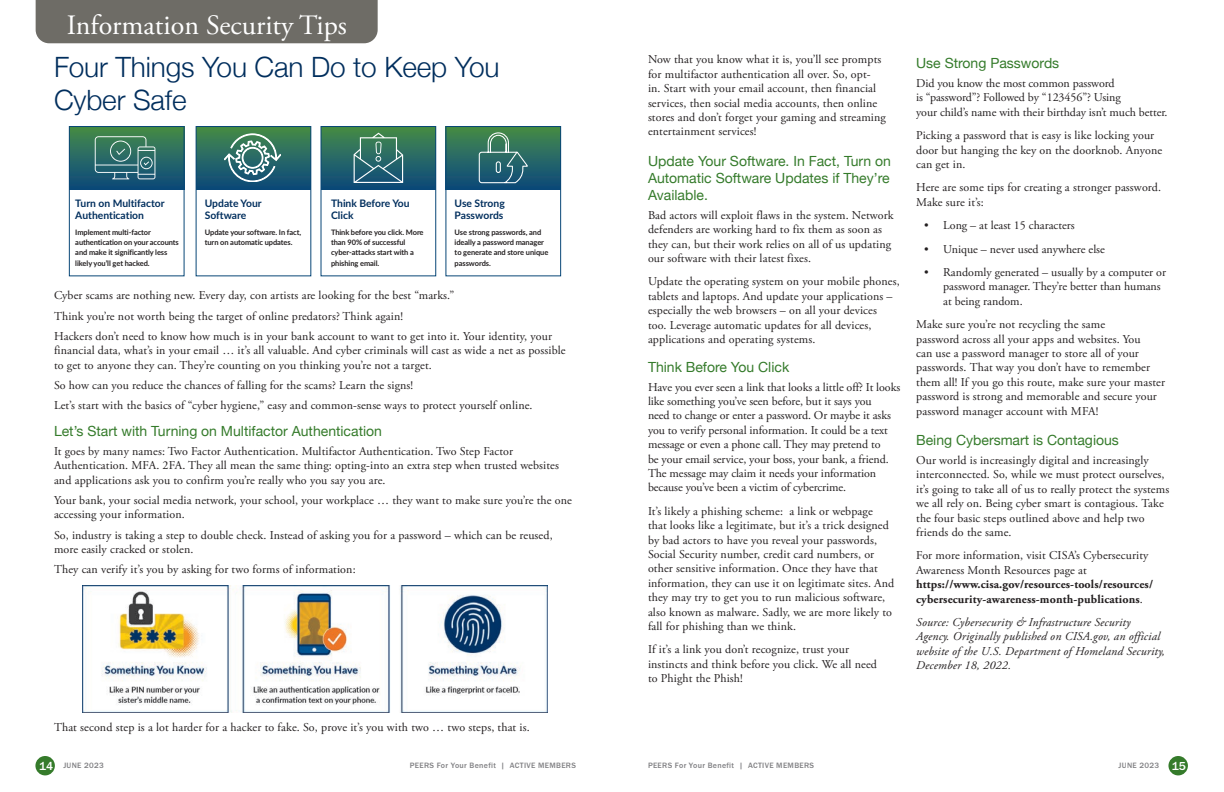
<style>
.page{position:relative;width:1224px;height:792px;background:#fff}
.page>*{position:absolute;margin:0;border:0;box-sizing:border-box;transform-origin:0 0}
.Header1{font:300 28px/33.6px "Helvetica Neue";letter-spacing:-.005em;color:#002e5d}
.t1{font:28px "Adobe Garamond Pro";color:#fff}
.Subheader_2{font:14px/17px "Helvetica Neue";color:#357b2b;text-align:justify}
.Body_PP{font:12px/14.4px "Adobe Garamond Pro";letter-spacing:.01em;color:#231f20}
.Body_PP-2{font:700 12px/14.4px "Adobe Garamond Pro";letter-spacing:.01em;color:#231f20}
.Body_PP-3{font:italic 12px/14.4px "Adobe Garamond Pro";letter-spacing:.015em;color:#231f20}
.t2{font:700 10.3px/12.4px "Lato";color:#002e5d}
.t3{font:500 8px "Franklin Gothic URW";letter-spacing:.04em;color:#808083}
.t4{font:700 7.5px/10.3px "Lato";letter-spacing:-.01em;color:#231f20}
.s1{font-weight:400}
.s2{font-size:12px;color:#fff}
</style>
<div class="page">
<div style="left:35px;top:756px;width:20px;height:19px;background:#357b2b;border-radius:50%"></div>
<div style="left:1168px;top:756px;width:20px;height:19px;background:#357b2b;border-radius:50%"></div>
<div style="left:36px;top:0;width:342px;height:43px;background:#6e6c66"></div>
<svg style="left:71px;top:128px;width:112px;height:61px;background:#286963"></svg>
<div style="left:69px;top:126px;width:116px;height:150px;border:1px solid #084777"></div>
<div style="left:196px;top:127px;width:115px;height:62px;background:linear-gradient(to bottom,#468b4a,#0c497b)"></div>
<div style="left:196px;top:126px;width:115px;height:150px;border:1px solid #084777"></div>
<div style="left:321px;top:127px;width:115px;height:62px;background:linear-gradient(to bottom,#458a49,#104b7e)"></div>
<div style="left:321px;top:126px;width:115px;height:150px;border:1px solid #084777"></div>
<div style="left:446px;top:127px;width:115px;height:62px;background:linear-gradient(to bottom,#448a49,#104b7e)"></div>
<div style="left:445px;top:126px;width:116px;height:150px;border:1px solid #084777"></div>
<svg style="left:95px;top:136px;width:60px;height:43px;background:#49807b"></svg>
<svg style="left:354px;top:133px;width:49px;height:50px;background:#4a807b"></svg>
<svg style="left:479px;top:132px;width:49px;height:51px;background:#437c76"></svg>
<svg style="left:224px;top:134px;width:57px;height:48px"></svg>
<img style="left:83px;top:585px;width:464px;height:128px">
<p class="t1" style="left:67px;top:8px;width:282px">Information Security Tips</p>
<p class="Header1" style="left:54px;top:48px;width:447px">Four Things You Can Do to Keep You<br>Cyber Safe</p>
<p class="t2" style="left:75px;top:196px;width:91px">Turn on Multifactor<br>Authentication</p>
<p class="t4" style="left:75px;top:226px;width:105px">Implement multi-factor authentication on your accounts and make it significantly less likely you’ll get hacked.</p>
<p class="t4" style="left:205px;top:226px;width:98px">Update your software. In fact, turn on automatic updates.</p>
<p class="t2" style="left:205px;top:196px;width:58px">Update Your<br>Software</p>
<p class="t2" style="left:331px;top:196px;width:80px">Think Before You<br>Click</p>
<p class="t4" style="left:331px;top:226px;width:94px">Think before you click. More than 90% of successful cyber-attacks start with a phishing email.</p>
<p class="t2" style="left:455px;top:196px;width:52px">Use Strong<br>Passwords</p>
<p class="t4" style="left:455px;top:226px;width:95px">Use strong passwords, and ideally a password manager to generate and store unique passwords.</p>
<p class="Body_PP" style="left:54px;top:289px;width:402px">Cyber scams are nothing new. Every day, con artists are looking for the best “marks.”</p>
<p class="Body_PP" style="left:54px;top:309px;width:351px">Think you’re not worth being the target of online predators? Think again!</p>
<p class="Body_PP" style="left:54px;top:329px;width:513px">Hackers don’t need to know how much is in your bank account to want to get into it. Your identity, your financial data, what’s in your email … it’s all valuable. And cyber criminals will cast as wide a net as possible to get to anyone they can. They’re counting on you thinking you’re not a target.</p>
<p class="Body_PP" style="left:54px;top:378px;width:361px">So how can you reduce the chances of falling for the scams? Learn the signs!</p>
<p class="Body_PP" style="left:54px;top:398px;width:480px">Let’s start with the basics of “cyber hygiene,” easy and common-sense ways to protect yourself online.</p>
<p class="Subheader_2" style="left:54px;top:423px;width:330px">Let’s Start with Turning on Multifactor Authentication</p>
<p class="Body_PP" style="left:54px;top:444px;width:507px">It goes by many names: Two Factor Authentication. Multifactor Authentication. Two Step Factor<br>Authentication. MFA. 2FA. They all mean the same thing: opting-into an extra step when trusted websites and applications ask you to confirm you’re really who you say you are.</p>
<p class="Body_PP" style="left:54px;top:493px;width:520px">Your bank, your social media network, your school, your workplace … they want to make sure you’re the one accessing your information.</p>
<p class="Body_PP" style="left:54px;top:528px;width:500px">So, industry is taking a step to double check. Instead of asking you for a password – which can be reused, more easily cracked or stolen.</p>
<p class="Body_PP" style="left:54px;top:562px;width:303px">They can verify it’s you by asking for two forms of information:</p>
<p class="Body_PP" style="left:54px;top:721px;width:477px">That second step is a lot harder for a hacker to fake. So, prove it’s you with two … two steps, that is.</p>
<p class="Body_PP" style="left:648px;top:53px;width:239px">Now that you know what it is, you’ll see prompts for multifactor authentication all over. So, opt&shy;in. Start with your email account, then financial services, then social media accounts, then online stores and don’t forget your gaming and streaming entertainment services!</p>
<p class="Subheader_2" style="left:648px;top:153px;width:244px">Update Your Software. In Fact, Turn on Automatic Software Updates if They’re Available.</p>
<p class="Body_PP" style="left:648px;top:208px;width:247px">Bad actors will exploit flaws in the system. Network defenders are working hard to fix them as soon as they can, but their work relies on all of us updating our software with their latest fixes.</p>
<p class="Body_PP" style="left:648px;top:275px;width:253px">Update the operating system on your mobile phones, tablets and laptops. And update your applications – especially the web browsers – on all your devices<br>too. Leverage automatic updates for all devices, applications and operating systems.</p>
<p class="Subheader_2" style="left:648px;top:359px;width:143px">Think Before You Click</p>
<p class="Body_PP" style="left:648px;top:380px;width:254px">Have you ever seen a link that looks a little off? It looks like something you’ve seen before, but it says you<br>need to change or enter a password. Or maybe it asks you to verify personal information. It could be a text message or even a phone call. They may pretend to<br>be your email service, your boss, your bank, a friend.<br>The message may claim it needs your information because you’ve been a victim of cybercrime.</p>
<p class="Body_PP" style="left:648px;top:504px;width:248px">It’s likely a phishing scheme: a link or webpage that looks like a legitimate, but it’s a trick designed by bad actors to have you reveal your passwords, Social Security number, credit card numbers, or other sensitive information. Once they have that information, they can use it on legitimate sites. And they may try to get you to run malicious software, also known as malware. Sadly, we are more likely to fall for phishing than we think.</p>
<p class="Body_PP" style="left:648px;top:643px;width:231px">If it’s a link you don’t recognize, trust your instincts and think before you click. We all need to Phight the Phish!</p>
<p class="Subheader_2" style="left:916px;top:55px;width:145px">Use Strong Passwords</p>
<p class="Body_PP" style="left:916px;top:76px;width:253px">Did you know the most common password<br>is “password”? Followed by “123456”? Using<br>your child’s name with their birthday isn’t much better.</p>
<p class="Body_PP" style="left:916px;top:129px;width:248px">Picking a password that is easy is like locking your door but hanging the key on the doorknob. Anyone can get in.</p>
<p class="Body_PP" style="left:916px;top:181px;width:246px">Here are some tips for creating a stronger password.<br>Make sure it’s:</p>
<p class="Body_PP" style="left:924px;top:219px;width:152px">• Long – at least 15 characters</p>
<p class="Body_PP" style="left:924px;top:242px;width:182px">• Unique – never used anywhere else</p>
<p class="Body_PP" style="left:943px;top:265px;width:224px;text-indent:-19px">• Randomly generated – usually by a computer or password manager. They’re better than humans at being random.</p>
<p class="Body_PP" style="left:916px;top:318px;width:250px">Make sure you’re not recycling the same<br>password across all your apps and websites. You<br>can use a password manager to store all of your passwords. That way you don’t have to remember them all! If you go this route, make sure your master password is strong and memorable and secure your password manager account with MFA!</p>
<p class="Subheader_2" style="left:916px;top:432px;width:204px">Being Cybersmart is Contagious</p>
<p class="Body_PP" style="left:916px;top:453px;width:255px">Our world is increasingly digital and increasingly interconnected. So, while we must protect ourselves, it’s going to take all of us to really protect the systems we all rely on. Being cyber smart is contagious. Take the four basic steps outlined above and help two friends do the same.</p>
<p class="Body_PP-2" style="left:916px;top:549px;width:238px"><span class="s1">For more information, visit CISA’s Cybersecurity Awareness Month Resources page at </span>https://www.cisa.gov/resources-tools/resources/ cybersecurity-awareness-month-publications<span class="s1">.</span></p>
<p class="Body_PP-3" style="left:916px;top:615px;width:250px">Source: Cybersecurity &amp; Infrastructure Security Agency. Originally published on CISA.gov, an official website of the U.S. Department of Homeland Security, December 18, 2022.</p>
<p class="t3" style="left:39px;top:760px;width:66px"><span class="s2">14</span> JUNE 2023</p>
<p class="t3" style="left:410px;top:760px;width:168px">PEERS For Your Benefit | ACTIVE MEMBERS</p>
<p class="t3" style="left:648px;top:760px;width:168px">PEERS For Your Benefit | ACTIVE MEMBERS</p>
<p class="t3" style="left:1119px;top:760px;width:69px">JUNE 2023 <span class="s2">15</span></p>
</div>
